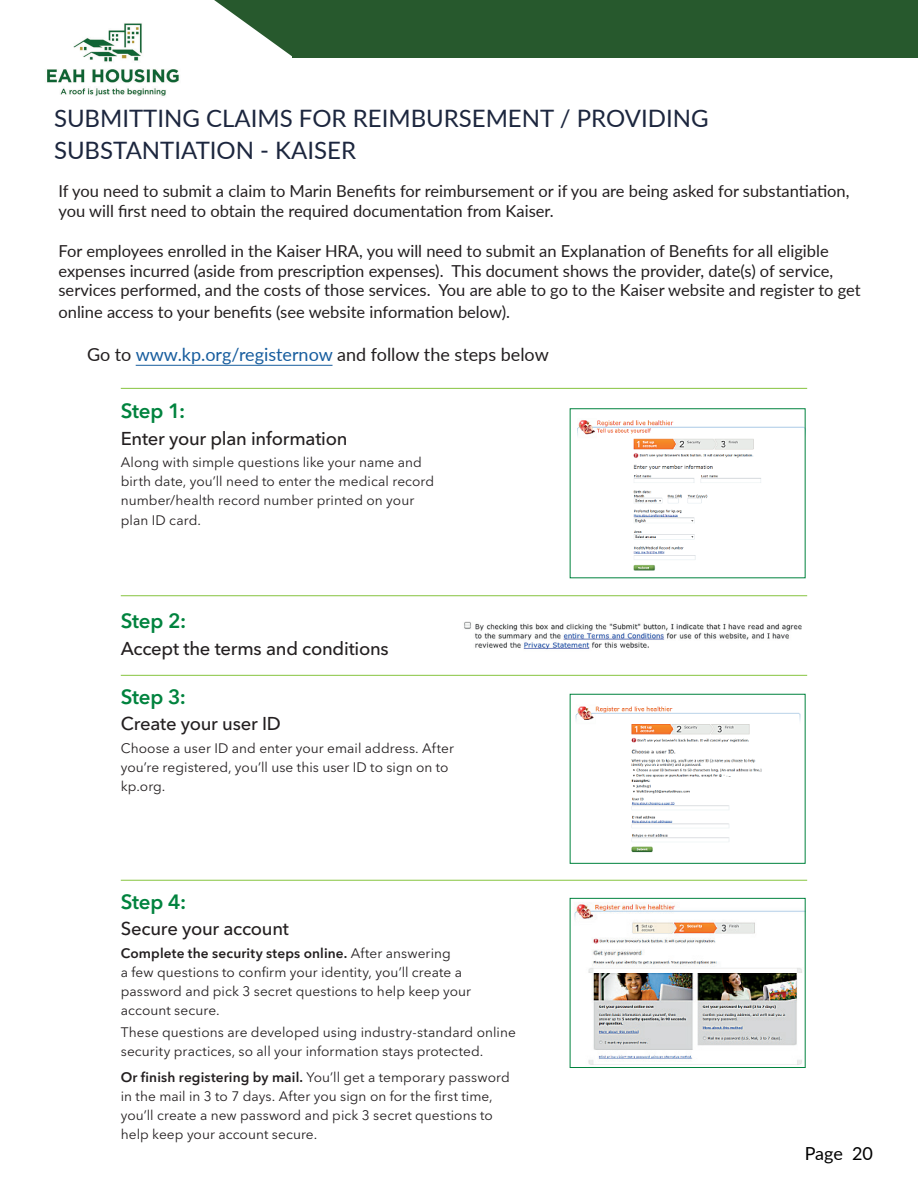
<style>
.page{position:relative;width:918px;height:1188px;background:#fff}
.page>*{position:absolute;margin:0;border:0;box-sizing:border-box;transform-origin:0 0}
.t1{font:24px "Lato";color:#1c263e}
.t2{font:600 20.55px "Avenir Next LT Pro";letter-spacing:-.015em;color:#00833e}
.t3{font:500 18.45px "Avenir Next LT Pro";letter-spacing:-.015em;color:#231f20}
.t4{font:18px "Lato";color:#231f20}
.t5{font:18px "Lato";letter-spacing:-.005em;color:#000}
.t6{font:16.5px/19.8px "Lato";color:#231f20}
.t7{font:13.65px/19.2px "Avenir Next LT Pro";letter-spacing:.005em;color:#231f20}
.s1{color:#175d9e}
.s2{font-weight:600}
</style>
<div class="page">
<div style="left:292px;top:0;width:626px;height:57px;background:#27592d"></div>
<svg style="left:214px;top:0;width:78px;height:56px"></svg>
<img style="left:47px;top:23px;width:132px;height:73px">
<img style="left:574px;top:903px;width:229px;height:162px">
<div style="left:570px;top:898px;width:235px;height:170px;border:1px solid #00833e"></div>
<img style="left:577px;top:420px;width:226px;height:151px">
<img style="left:575px;top:706px;width:226px;height:147px">
<img style="left:464px;top:621px;width:338px;height:29px">
<hr style="left:121px;top:595px;width:686px;height:1px;background:#86c43f">
<hr style="left:121px;top:880px;width:686px;height:1px;background:#86c43f">
<hr style="left:121px;top:388px;width:686px;height:1px;background:#86c43f">
<hr style="left:121px;top:675px;width:686px;height:1px;background:#86c43f">
<hr style="left:136px;top:365px;width:197px;height:1px;background:#175d9e">
<p class="t1" style="left:54px;top:101px;width:656px">SUBMITTING CLAIMS FOR REIMBURSEMENT / PROVIDING</p>
<p class="t1" style="left:54px;top:133px;width:304px">SUBSTANTIATION - KAISER</p>
<p class="t6" style="left:58px;top:181px;width:793px">If you need to submit a claim to Marin Benefits for reimbursement or if you are being asked for substantiation, you will first need to obtain the required documentation from Kaiser.</p>
<p class="t6" style="left:58px;top:240px;width:804px">For employees enrolled in the Kaiser HRA, you will need to submit an Explanation of Benefits for all eligible expenses incurred (aside from prescription expenses). This document shows the provider, date(s) of service, services performed, and the costs of those services. You are able to go to the Kaiser website and register to get</p>
<p class="t6" style="left:58px;top:301px;width:453px">online access to your benefits (see website information below).</p>
<p class="t4" style="left:87px;top:342px;width:463px">Go to <span class="s1">www.kp.org/registernow</span> and follow the steps below</p>
<p class="t2" style="left:121px;top:399px;width:66px">Step 1:</p>
<p class="t3" style="left:121px;top:427px;width:228px">Enter your plan information</p>
<p class="t7" style="left:121px;top:453px;width:315px">Along with simple questions like your name and birth date, you’ll need to enter the medical record number/health record number printed on your plan ID card.</p>
<p class="t2" style="left:121px;top:609px;width:67px">Step 2:</p>
<p class="t3" style="left:121px;top:637px;width:270px">Accept the terms and conditions</p>
<p class="t2" style="left:121px;top:684px;width:67px">Step 3:</p>
<p class="t3" style="left:121px;top:713px;width:162px">Create your user ID</p>
<p class="t7" style="left:121px;top:738px;width:335px">Choose a user ID and enter your email address. After you’re registered, you’ll use this user ID to sign on to kp.org.</p>
<p class="t2" style="left:121px;top:889px;width:67px">Step 4:</p>
<p class="t3" style="left:121px;top:918px;width:170px">Secure your account</p>
<p class="t7" style="left:121px;top:943px;width:352px"><span class="s2">Complete the security steps online.</span> After answering<br>a few questions to confirm your identity, you’ll create a password and pick 3 secret questions to help keep your account secure.</p>
<p class="t7" style="left:121px;top:1023px;width:397px">These questions are developed using industry-standard online security practices, so all your information stays protected.</p>
<p class="t7" style="left:121px;top:1067px;width:391px"><span class="s2">Or finish registering by mail.</span> You’ll get a temporary password in the mail in 3 to 7 days. After you sign on for the first time, you’ll create a new password and pick 3 secret questions to help keep your account secure.</p>
<h3 class="t5" style="left:805px;top:1141px;width:70px">Page 20</h3>
</div>
